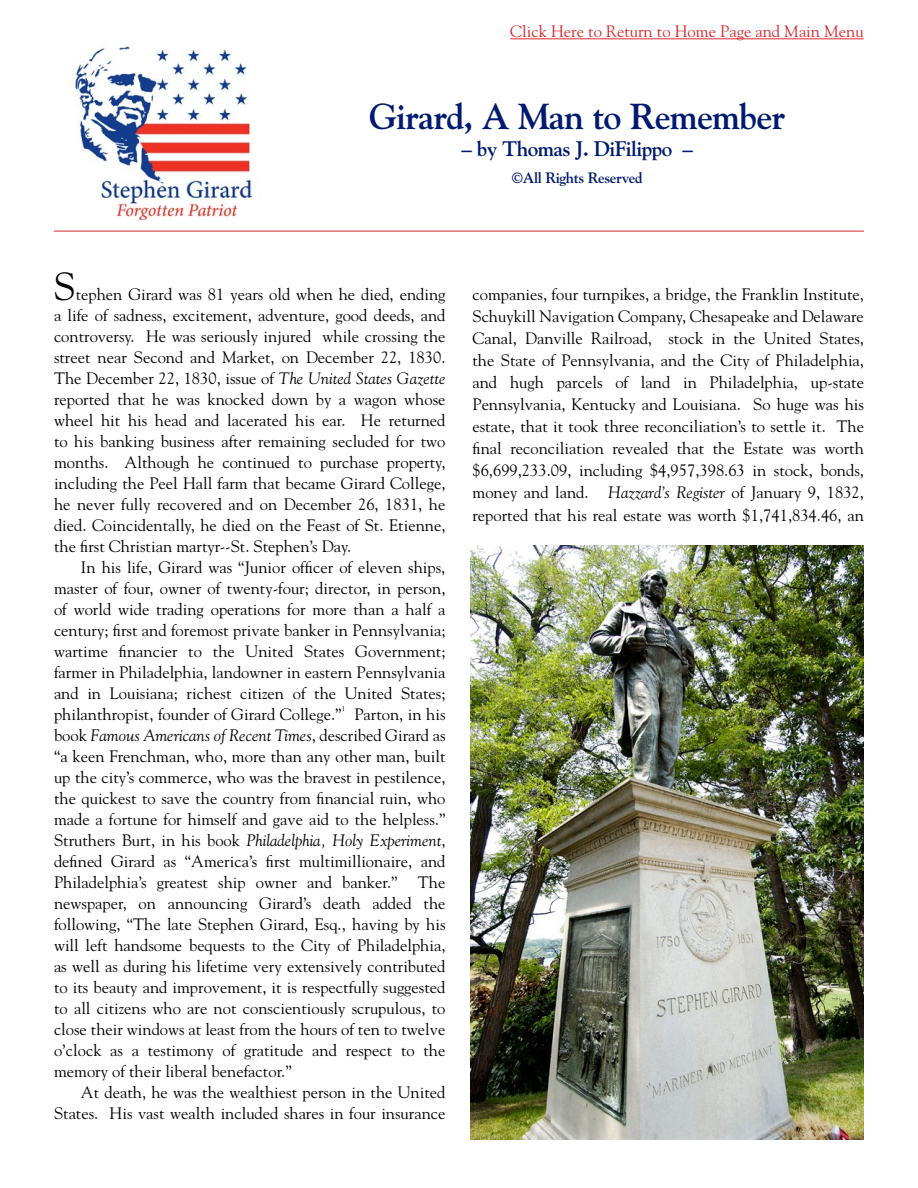
<style>
.page{position:relative;width:918px;height:1188px;background:#fff}
.page>*{position:absolute;margin:0;border:0;box-sizing:border-box;transform-origin:0 0}
.t1{font:39px "Goudy";color:#000}
.t2{font:700 36px "Goudy";letter-spacing:-.025em;color:#001a71}
.t3{font:700 21px "Goudy";letter-spacing:-.025em;color:#001a71}
.t4{font:16.5px/21px "Goudy";color:#000;text-align:justify}
.t5{font:16.5px "Goudy";color:#d9272e}
.t6{font:700 15px "Goudy";letter-spacing:-.025em;color:#001a71}
.t7{font:7.05px "Goudy";color:#000}
.s1{font-style:italic}
</style>
<div class="page">
<img style="left:75px;top:46px;width:178px;height:173px">
<hr style="left:54px;top:231px;width:810px;height:1px;background:#d9272e">
<hr style="left:510px;top:38px;width:354px;height:1px;background:#d9272e">
<img style="left:471px;top:545px;width:393px;height:595px">
<p class="t5" style="left:510px;top:21px;width:355px">Click Here to Return to Home Page and Main Menu</p>
<h2 class="t2" style="left:369px;top:95px;width:418px">Girard, A Man to Remember</h2>
<p class="t3" style="left:462px;top:136px;width:233px">– by Thomas J. DiFilippo –</p>
<p class="t6" style="left:512px;top:169px;width:132px">©All Rights Reserved</p>
<h1 class="t1" style="left:54px;top:262px;width:23px">S</h1>
<p class="t4" style="left:54px;top:283px;width:393px;text-indent:22px">tephen Girard was 81 years old when he died, ending a life of sadness, excitement, adventure, good deeds, and controversy. He was seriously injured while crossing the street near Second and Market, on December 22, 1830.<br>The December 22, 1830, issue of <span class="s1">The United States Gazette </span>reported that he was knocked down by a wagon whose wheel hit his head and lacerated his ear. He returned to his banking business after remaining secluded for two months. Although he continued to purchase property, including the Peel Hall farm that became Girard College, he never fully recovered and on December 26, 1831, he died. Coincidentally, he died on the Feast of St. Etienne, the first Christian martyr--St. Stephen’s Day.</p>
<p class="t4" style="left:54px;top:556px;width:393px;text-indent:27px">In his life, Girard was “Junior officer of eleven ships, master of four, owner of twenty-four; director, in person, of world wide trading operations for more than a half a century; first and foremost private banker in Pennsylvania; wartime financier to the United States Government; farmer in Philadelphia, landowner in eastern Pennsylvania and in Louisiana; richest citizen of the United States; philanthropist, founder of Girard College.”</p>
<p class="t7" style="left:342px;top:704px;width:5px">1</p>
<p class="t4" style="left:54px;top:703px;width:393px;text-indent:300px">Parton, in his book <span class="s1">Famous Americans of Recent Times</span>, described Girard as “a keen Frenchman, who, more than any other man, built up the city’s commerce, who was the bravest in pestilence, the quickest to save the country from financial ruin, who made a fortune for himself and gave aid to the helpless.” Struthers Burt, in his book <span class="s1">Philadelphia, Holy Experiment</span>, defined Girard as “America’s first multimillionaire, and Philadelphia’s greatest ship owner and banker.” The newspaper, on announcing Girard’s death added the following, “The late Stephen Girard, Esq., having by his will left handsome bequests to the City of Philadelphia, as well as during his lifetime very extensively contributed to its beauty and improvement, it is respectfully suggested to all citizens who are not conscientiously scrupulous, to close their windows at least from the hours of ten to twelve o’clock as a testimony of gratitude and respect to the memory of their liberal benefactor.”</p>
<p class="t4" style="left:54px;top:1081px;width:393px;text-align:right">At death, he was the wealthiest person in the United<br>States. His vast wealth included shares in four insurance</p>
<p class="t4" style="left:472px;top:282px;width:393px;line-height:22px">companies, four turnpikes, a bridge, the Franklin Institute, Schuykill Navigation Company, Chesapeake and Delaware Canal, Danville Railroad, stock in the United States, the State of Pennsylvania, and the City of Philadelphia, and hugh parcels of land in Philadelphia, up-state Pennsylvania, Kentucky and Louisiana. So huge was his estate, that it took three reconciliation’s to settle it. The final reconciliation revealed that the Estate was worth $6,699,233.09, including $4,957,398.63 in stock, bonds, money and land. <span class="s1">Hazzard’s Register</span> of January 9, 1832, reported that his real estate was worth $1,741,834.46, an</p>
</div>
